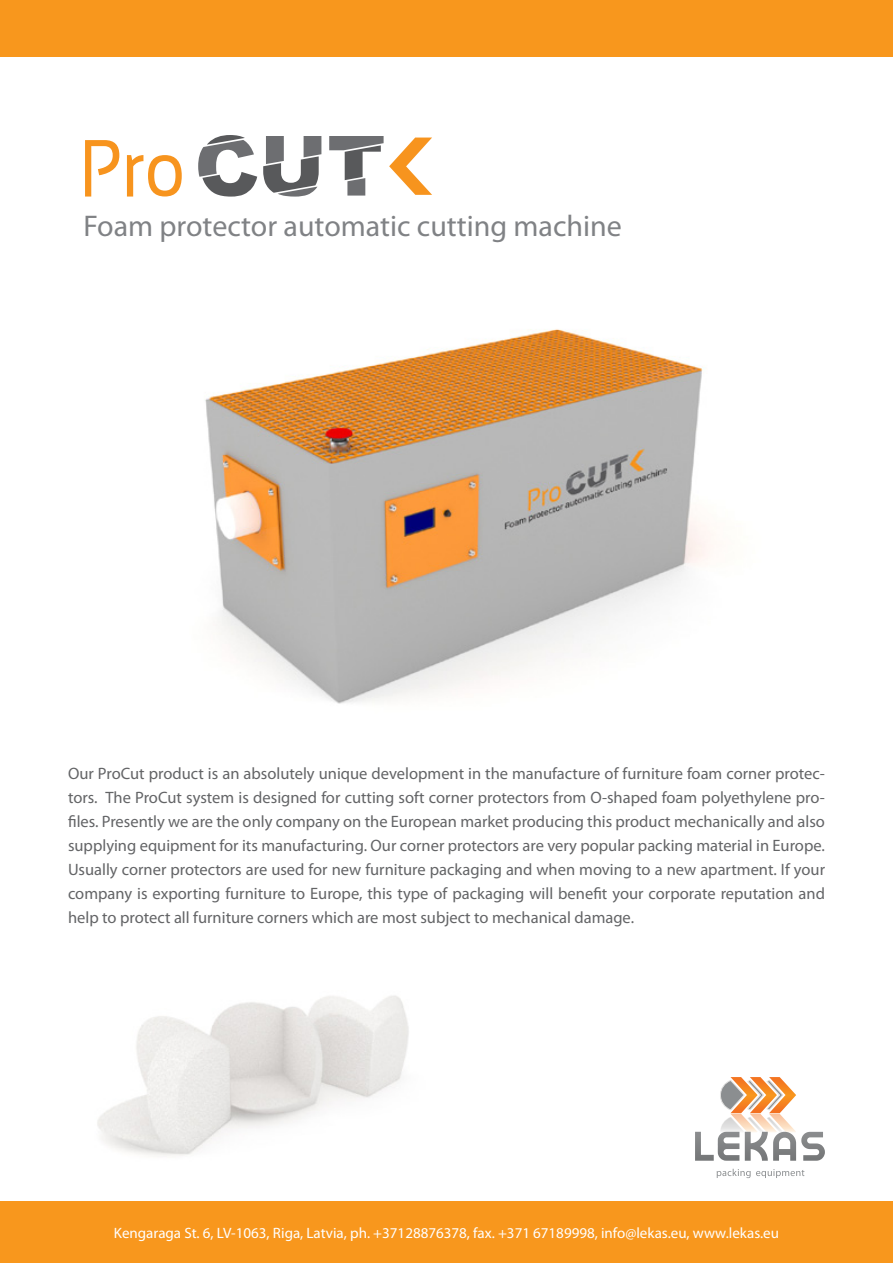
<style>
.page{position:relative;width:893px;height:1263px;background:#fff}
.page>*{position:absolute;margin:0;border:0;box-sizing:border-box;transform-origin:0 0}
.t1{font:30px "Myriad Pro";color:#808285}
.t2{font:16.5px/24px "Myriad Pro";color:#636466;text-align:justify}
.t3{font:15px "Myriad Pro";color:#fff}
</style>
<div class="page">
<img style="left:205px;top:149px;width:509px;height:555px">
<svg style="left:695px;top:1077px;width:130px;height:84px"></svg>
<svg style="left:717px;top:1169px;width:87px;height:9px"></svg>
<div style="left:0;top:0;width:893px;height:57px;background:#f8971d"></div>
<div style="left:0;top:1201px;width:893px;height:62px;background:#f8971d"></div>
<svg style="left:263px;top:136px;width:58px;height:61px"></svg>
<svg style="left:198px;top:135px;width:59px;height:62px"></svg>
<svg style="left:85px;top:140px;width:97px;height:57px"></svg>
<svg style="left:329px;top:136px;width:103px;height:60px"></svg>
<img style="left:97px;top:995px;width:312px;height:161px">
<h1 class="t1" style="left:84px;top:208px;width:540px">Foam protector automatic cutting machine</h1>
<p class="t2" style="left:68px;top:761px;width:758px">Our ProCut product is an absolutely unique development in the manufacture of furniture foam corner protec&shy;tors. The ProCut system is designed for cutting soft corner protectors from O-shaped foam polyethylene pro&shy;files. Presently we are the only company on the European market producing this product mechanically and also supplying equipment for its manufacturing. Our corner protectors are very popular packing material in Europe.<br>Usually corner protectors are used for new furniture packaging and when moving to a new apartment. If your company is exporting furniture to Europe, this type of packaging will benefit your corporate reputation and help to protect all furniture corners which are most subject to mechanical damage.</p>
<p class="t3" style="left:114px;top:1223px;width:667px">Kengaraga St. 6, LV-1063, Riga, Latvia, ph. +37128876378, fax. +371 67189998, info@lekas.eu, www.lekas.eu</p>
</div>
